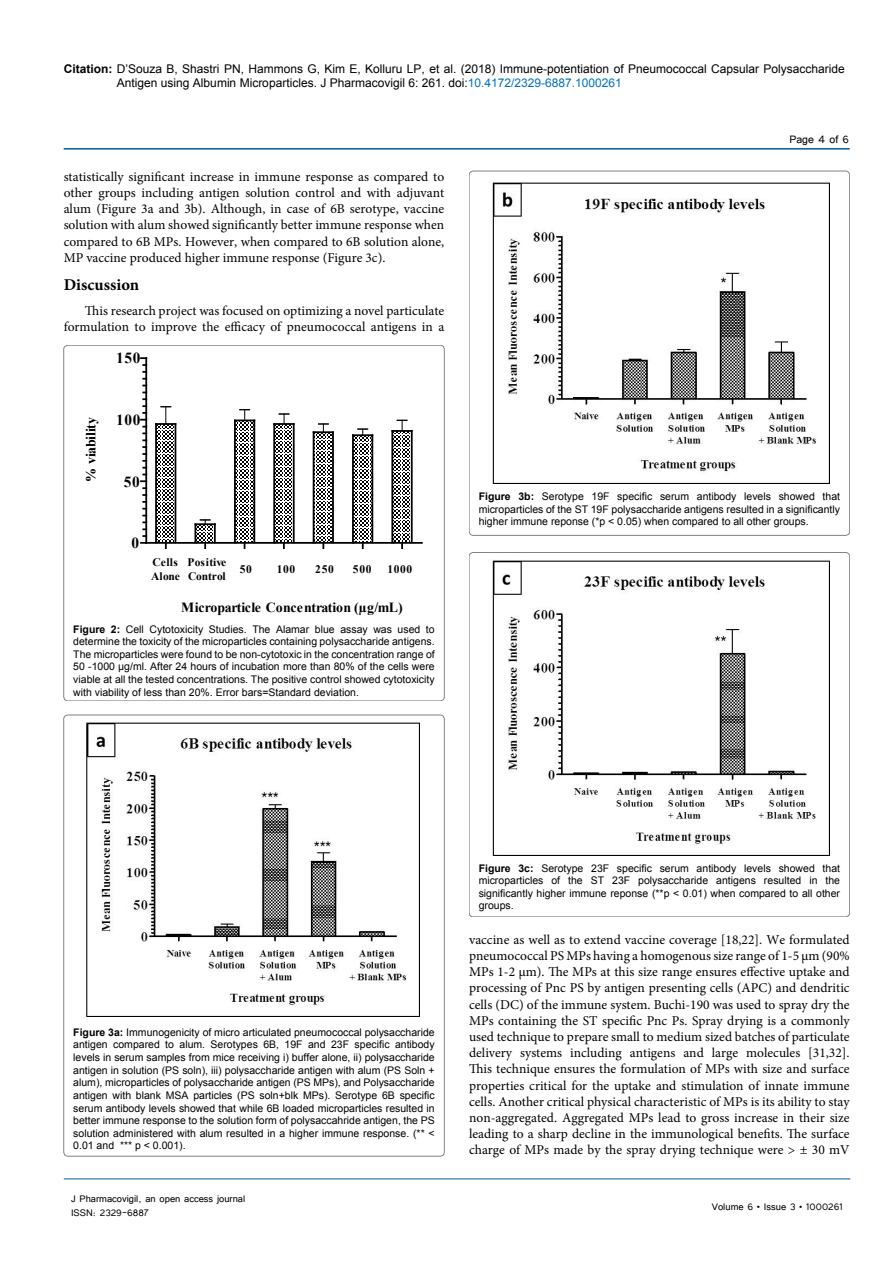
<style>
.page{position:relative;width:893px;height:1263px;background:#fff}
.page>*{position:absolute;margin:0;border:0;box-sizing:border-box;transform-origin:0 0}
.t1{font:700 16.5px "Minion Pro";color:#000}
.t2{font:700 15.45px "Times New Roman";letter-spacing:.04em;color:#010101}
.t3{font:700 13.95px "Times New Roman";letter-spacing:-.02em;color:#010101}
.t4{font:13.5px/16.2px "Minion Pro";color:#000;text-align:justify}
.t5{font:13.5px "Tunga";color:#000}
.t6{font:12px/14.4px "Arial";color:#000}
.t7{font:12px/14.4px "Tunga";color:#000}
.t8{font:700 11.55px "Times New Roman";letter-spacing:.035em;color:#010101}
.t9{font:700 11.55px/13.8px "Times New Roman";letter-spacing:-.005em;color:#010101}
.t10{font:700 11.55px/13.8px "Times New Roman";letter-spacing:.015em;color:#010101}
.t11{font:10.5px/12.6px "Arial";color:#000;text-align:justify}
.s1{font-weight:700}
.s2{color:#0072bc}
</style>
<div class="page">
<hr style="left:64px;top:148px;width:786px;height:2px;background:#005a96">
<hr style="left:64px;top:1179px;width:786px;height:1px;background:#005a96">
<hr style="left:155px;top:424px;width:2px;height:118px;background:#010101">
<hr style="left:234px;top:420px;width:2px;height:122px;background:#010101">
<hr style="left:253px;top:420px;width:2px;height:122px;background:#010101">
<hr style="left:273px;top:424px;width:2px;height:118px;background:#010101">
<hr style="left:293px;top:424px;width:2px;height:118px;background:#010101">
<hr style="left:313px;top:432px;width:1px;height:110px;background:#010101">
<hr style="left:332px;top:432px;width:2px;height:110px;background:#010101">
<hr style="left:352px;top:435px;width:2px;height:107px;background:#010101">
<hr style="left:391px;top:431px;width:2px;height:111px;background:#010101">
<hr style="left:411px;top:431px;width:2px;height:111px;background:#010101">
<hr style="left:146px;top:542px;width:276px;height:2px;background:#010101">
<svg style="left:156px;top:406px;width:20px;height:142px"></svg>
<svg style="left:195px;top:519px;width:21px;height:29px"></svg>
<svg style="left:235px;top:409px;width:19px;height:139px"></svg>
<svg style="left:274px;top:414px;width:20px;height:134px"></svg>
<svg style="left:314px;top:423px;width:19px;height:125px"></svg>
<svg style="left:353px;top:429px;width:20px;height:119px"></svg>
<svg style="left:392px;top:420px;width:20px;height:128px"></svg>
<hr style="left:145px;top:358px;width:2px;height:185px;background:#010101">
<svg style="left:141px;top:392px;width:5px;height:152px"></svg>
<svg style="left:141px;top:357px;width:5px;height:29px"></svg>
<div style="left:64px;top:345px;width:380px;height:356px;border:1px solid #000;border-radius:4px"></div>
<img style="left:86px;top:722px;width:334px;height:295px">
<img style="left:492px;top:182px;width:337px;height:302px">
<div style="left:469px;top:171px;width:381px;height:364px;border:1px solid #000;border-radius:4px"></div>
<img style="left:492px;top:560px;width:337px;height:295px">
<div style="left:469px;top:552px;width:381px;height:365px;border:1px solid #000;border-radius:4px"></div>
<p class="t6" style="left:117px;top:61px;width:729px;text-indent:-53px"><span class="s1">Citation:</span> D’Souza B, Shastri PN, Hammons G, Kim E, Kolluru LP, et al. (2018) Immune-potentiation of Pneumococcal Capsular Polysaccharide<br>Antigen using Albumin Microparticles. J Pharmacovigil 6: 261. doi:<span class="s2">10.4172/2329-6887.1000261</span></p>
<p class="t4" style="left:64px;top:168px;width:382px">statistically significant increase in immune response as compared to other groups including antigen solution control and with adjuvant alum (Figure 3a and 3b). Although, in case of 6B serotype, vaccine solution with alum showed significantly better immune response when compared to 6B MPs. However, when compared to 6B solution alone, MP vaccine produced higher immune response (Figure 3c).</p>
<h1 class="t1" style="left:64px;top:273px;width:77px">Discussion</h1>
<p class="t4" style="left:64px;top:302px;width:382px;text-align:right">This research project was focused on optimizing a novel particulate formulation to improve the efficacy of pneumococcal antigens in a</p>
<h2 class="t2" style="left:116px;top:348px;width:26px">150</h2>
<h3 class="t3" style="left:81px;top:482px;width:66px;rotate:-90deg">% viability</h3>
<h2 class="t2" style="left:116px;top:409px;width:26px">100</h2>
<h2 class="t2" style="left:124px;top:471px;width:17px">50</h2>
<h2 class="t2" style="left:132px;top:532px;width:9px">0</h2>
<p class="t9" style="left:188px;top:555px;width:40px">Positive<br>Control</p>
<p class="t8" style="left:387px;top:561px;width:26px">1000</p>
<h3 class="t3" style="left:181px;top:598px;width:223px">Microparticle Concentration (µg/mL)</h3>
<p class="t11" style="left:73px;top:623px;width:363px"><span class="s1">Figure 2:</span> Cell Cytotoxicity Studies. The Alamar blue assay was used to determine the toxicity of the microparticles containing polysaccharide antigens.<br>The microparticles were found to be non-cytotoxic in the concentration range of 50 -1000 µg/ml. After 24 hours of incubation more than 80% of the cells were viable at all the tested concentrations. The positive control showed cytotoxicity with viability of less than 20%. Error bars=Standard deviation.</p>
<p class="t10" style="left:151px;top:555px;width:30px">Cells<br>Alone</p>
<p class="t8" style="left:240px;top:561px;width:14px">50</p>
<p class="t8" style="left:277px;top:561px;width:20px">100</p>
<p class="t8" style="left:315px;top:561px;width:20px">250</p>
<p class="t8" style="left:353px;top:561px;width:20px">500</p>
<p class="t5" style="left:789px;top:131px;width:61px">Page 4 of 6</p>
<p class="t11" style="left:479px;top:490px;width:363px"><span class="s1">Figure 3b:</span> Serotype 19F specific serum antibody levels showed that microparticles of the ST 19F polysaccharide antigens resulted in a significantly higher immune reponse (*p ˂ 0.05) when compared to all other groups.</p>
<p class="t11" style="left:73px;top:1026px;width:363px"><span class="s1">Figure 3a:</span> Immunogenicity of micro articulated pneumococcal polysaccharide antigen compared to alum. Serotypes 6B, 19F and 23F specific antibody levels in serum samples from mice receiving i) buffer alone, ii) polysaccharide antigen in solution (PS soln), iii) polysaccharide antigen with alum (PS Soln + alum), microparticles of polysaccharide antigen (PS MPs), and Polysaccharide antigen with blank MSA particles (PS soln+blk MPs). Serotype 6B specific serum antibody levels showed that while 6B loaded microparticles resulted in better immune response to the solution form of polysaccahride antigen, the PS solution administered with alum resulted in a higher immune response. (** ˂ 0.01 and *** p ˂ 0.001).</p>
<p class="t7" style="left:71px;top:1190px;width:176px">J Pharmacovigil, an open access journal<br>ISSN: 2329-6887</p>
<p class="t11" style="left:479px;top:862px;width:363px"><span class="s1">Figure 3c:</span> Serotype 23F specific serum antibody levels showed that microparticles of the ST 23F polysaccharide antigens resulted in the significantly higher immune reponse (**p ˂ 0.01) when compared to all other groups.</p>
<p class="t4" style="left:469px;top:931px;width:382px">vaccine as well as to extend vaccine coverage [18,22]. We formulated pneumococcal PS MPs having a homogenous size range of 1-5 µm (90% MPs 1-2 µm). The MPs at this size range ensures effective uptake and processing of Pnc PS by antigen presenting cells (APC) and dendritic cells (DC) of the immune system. Buchi-190 was used to spray dry the MPs containing the ST specific Pnc Ps. Spray drying is a commonly used technique to prepare small to medium sized batches of particulate delivery systems including antigens and large molecules [31,32].<br>This technique ensures the formulation of MPs with size and surface properties critical for the uptake and stimulation of innate immune cells. Another critical physical characteristic of MPs is its ability to stay non-aggregated. Aggregated MPs lead to gross increase in their size leading to a sharp decline in the immunological benefits. The surface charge of MPs made by the spray drying technique were &gt; ± 30 mV</p>
<p class="t7" style="left:712px;top:1199px;width:132px">Volume 6 • Issue 3 • 1000261</p>
</div>
